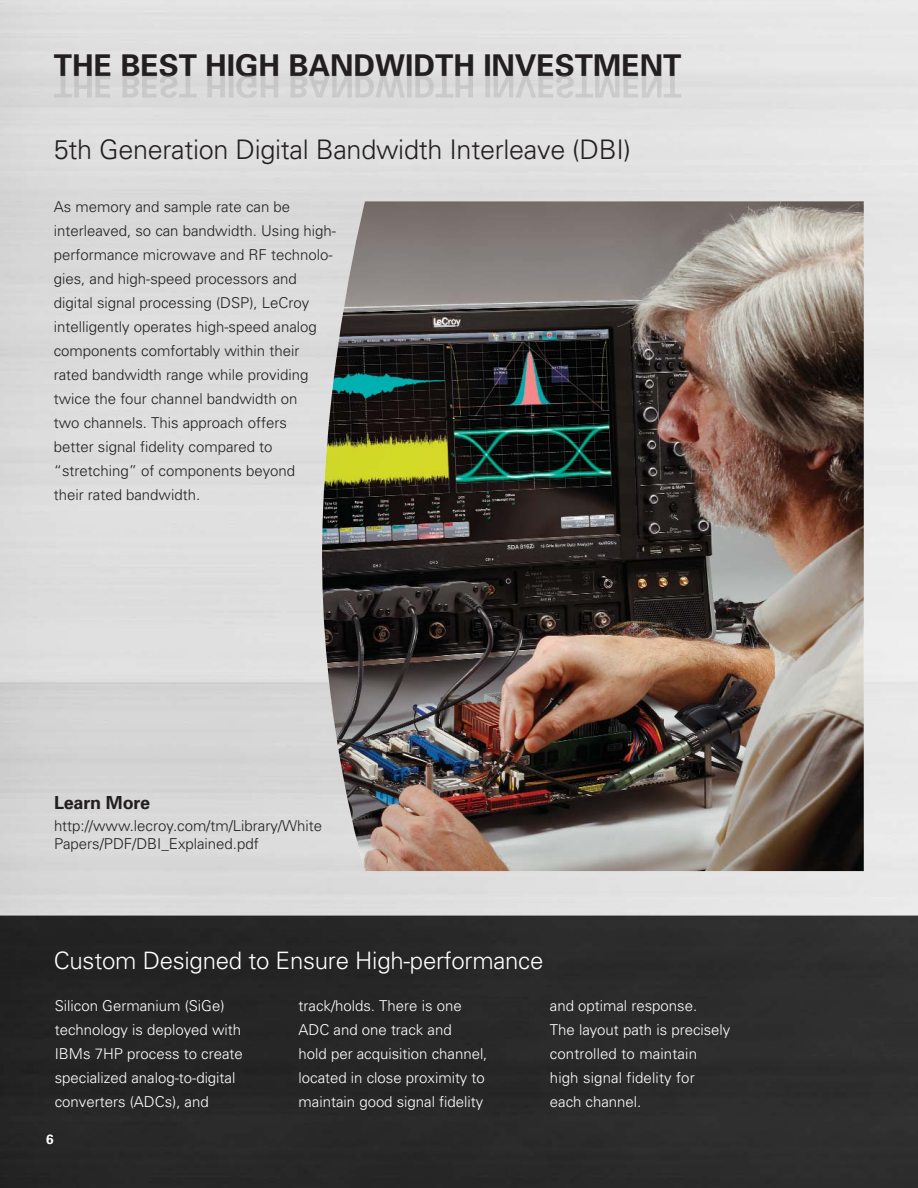
<style>
.page{position:relative;width:918px;height:1188px;background:#fff}
.page>*{position:absolute;margin:0;border:0;box-sizing:border-box;transform-origin:0 0}
.t1{font:700 30px "Univers";color:#231f20}
.t2{font:300 27px "Univers";letter-spacing:-.01em;color:#231f20}
.t3{font:300 24px "Univers";letter-spacing:-.01em;color:#fff}
.t4{font:700 18px "Univers";letter-spacing:-.01em;color:#231f20}
.t5{font:300 15px/24px "Univers";color:#231f20}
.t6{font:300 15px/24px "Univers";color:#fff}
.t7{font:700 13.5px "Univers";color:#fff}
</style>
<div class="page">
<img style="left:0;top:0;width:918px;height:1188px">
<img style="left:54px;top:75px;width:519px;height:23px">
<img style="left:321px;top:201px;width:543px;height:670px">
<h1 class="t1" style="left:54px;top:54px;width:629px">THE BEST HIGH BANDWIDTH INVESTMENT</h1>
<h2 class="t2" style="left:54px;top:139px;width:579px">5th Generation Digital Bandwidth Interleave (DBI)</h2>
<p class="t5" style="left:54px;top:196px;width:284px">As memory and sample rate can be interleaved, so can bandwidth. Using high&shy;performance microwave and RF technolo&shy;gies, and high-speed processors and digital signal processing (DSP), LeCroy intelligently operates high-speed analog components comfortably within their rated bandwidth range while providing twice the four channel bandwidth on<br>two channels. This approach offers<br>better signal fidelity compared to “stretching” of components beyond<br>their rated bandwidth.</p>
<p class="t4" style="left:54px;top:796px;width:98px">Learn More</p>
<p class="t5" style="left:54px;top:818px;width:270px;line-height:18px">http://www.lecroy.com/tm/Library/White<br>Papers/PDF/DBI_Explained.pdf</p>
<h3 class="t3" style="left:54px;top:951px;width:491px">Custom Designed to Ensure High-performance</h3>
<p class="t6" style="left:55px;top:995px;width:190px">Silicon Germanium (SiGe) technology is deployed with<br>IBMs 7HP process to create specialized analog-to-digital converters (ADCs), and</p>
<p class="t6" style="left:299px;top:995px;width:190px">track/holds. There is one<br>ADC and one track and<br>hold per acquisition channel, located in close proximity to maintain good signal fidelity</p>
<p class="t6" style="left:550px;top:995px;width:182px">and optimal response.<br>The layout path is precisely controlled to maintain<br>high signal fidelity for<br>each channel.</p>
<p class="t7" style="left:46px;top:1134px;width:9px">6</p>
</div>
